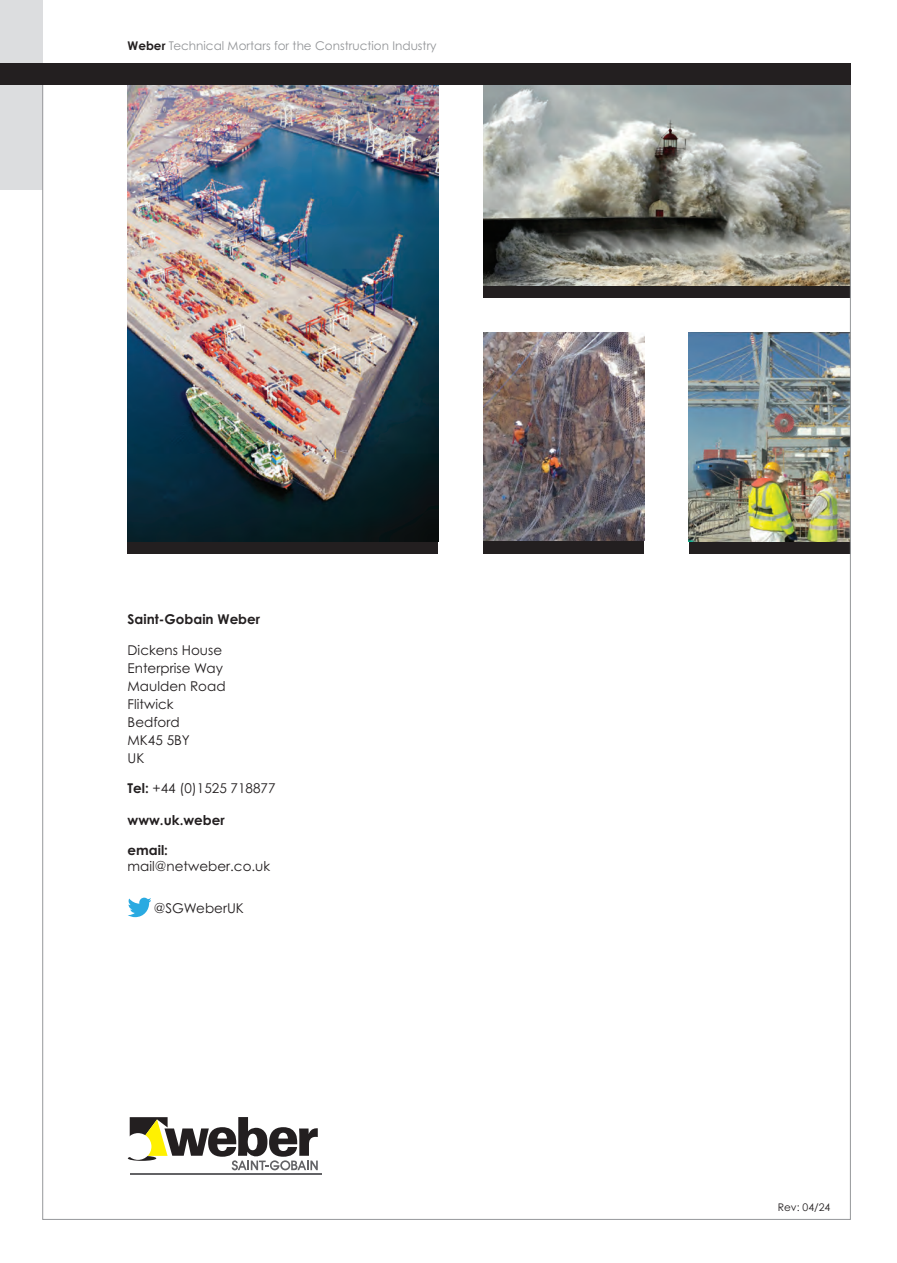
<style>
.page{position:relative;width:897px;height:1263px;background:#fff}
.page>*{position:absolute;margin:0;border:0;box-sizing:border-box;transform-origin:0 0}
.t1{font:13.5px/18px "Century Gothic";color:#231f20}
.t2{font:700 13.5px "Century Gothic";color:#231f20}
.t3{font:12px "Century Gothic";color:#939598}
.t4{font:10.5px "Century Gothic";color:#231f20}
.s1{font-weight:700;color:#231f20}
.s2{font-weight:700}
</style>
<div class="page">
<img style="left:483px;top:85px;width:365px;height:201px">
<img style="left:483px;top:332px;width:161px;height:209px">
<img style="left:689px;top:332px;width:159px;height:210px">
<img style="left:128px;top:85px;width:310px;height:457px">
<div style="left:0;top:0;width:43px;height:190px;background:#dcdddf"></div>
<div style="left:128px;top:542px;width:310px;height:11px;background:#231f20"></div>
<div style="left:689px;top:542px;width:161px;height:11px;background:#231f20"></div>
<hr style="left:130px;top:1173px;width:191px;height:2px;background:#636366">
<svg style="left:130px;top:1117px;width:188px;height:53px"></svg>
<svg style="left:128px;top:1156px;width:28px;height:5px"></svg>
<div style="left:125px;top:1133px;width:26px;height:27px;background:#fff;border-radius:50%"></div>
<div style="left:483px;top:286px;width:367px;height:12px;background:#231f20"></div>
<div style="left:483px;top:541px;width:161px;height:12px;background:#231f20"></div>
<div style="left:0;top:64px;width:850px;height:21px;background:#231f20"></div>
<svg style="left:128px;top:898px;width:23px;height:19px"></svg>
<p class="t3" style="left:128px;top:39px;width:311px"><span class="s1">Weber</span> Technical Mortars for the Construction Industry</p>
<p class="t2" style="left:128px;top:612px;width:134px">Saint-Gobain Weber</p>
<p class="t1" style="left:128px;top:641px;width:100px">Dickens House<br>Enterprise Way<br>Maulden Road<br>Flitwick<br>Bedford<br>MK45 5By<br>UK</p>
<p class="t1" style="left:128px;top:780px;width:149px"><span class="s2">Tel:</span> +44 (0)1525 718877</p>
<p class="t2" style="left:128px;top:812px;width:99px">www.uk.weber</p>
<p class="t2" style="left:128px;top:843px;width:42px">email:</p>
<p class="t1" style="left:128px;top:857px;width:144px">mail@netweber.co.uk</p>
<p class="t1" style="left:154px;top:899px;width:92px">@SGWeberUK</p>
<p class="t4" style="left:778px;top:1201px;width:54px">Rev: 04/24</p>
</div>
